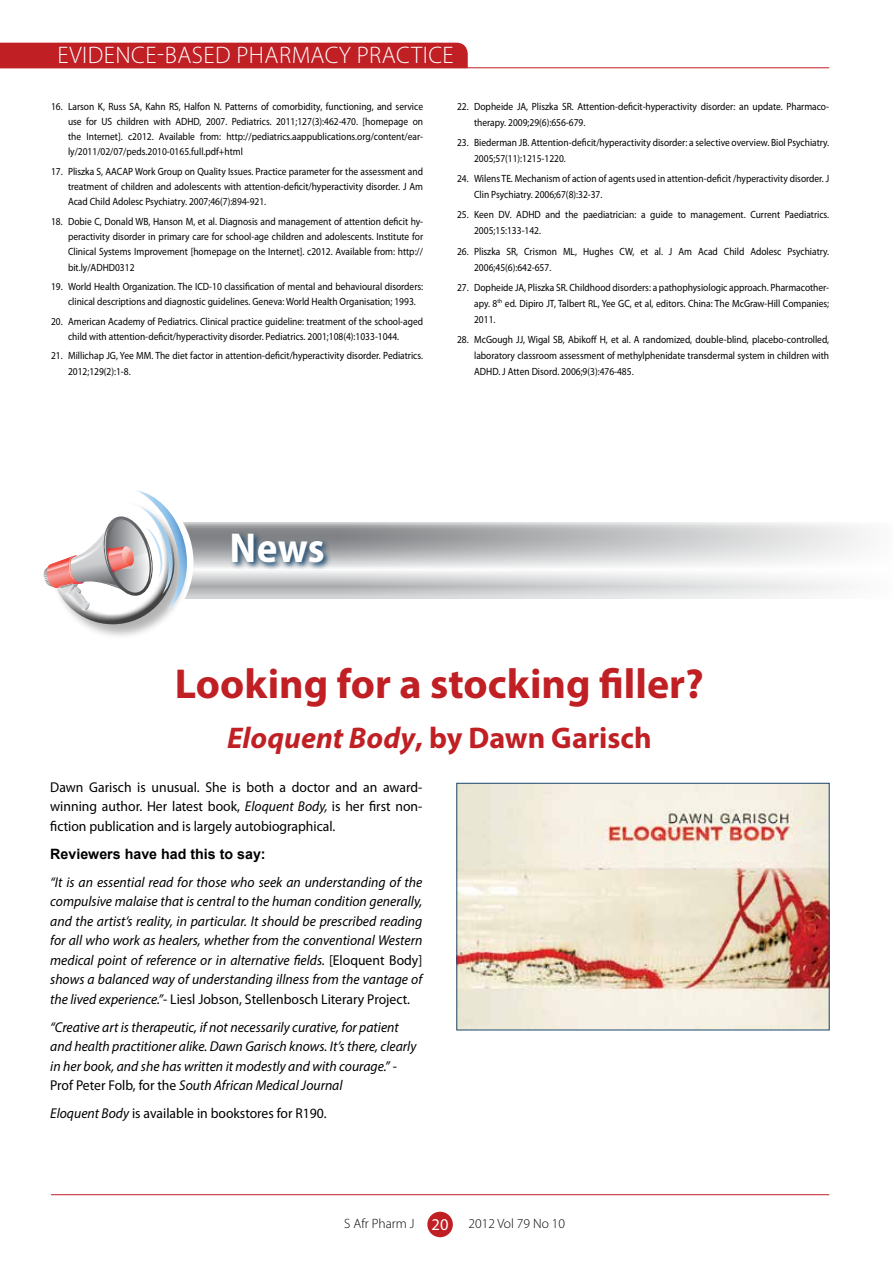
<style>
.page{position:relative;width:893px;height:1263px;background:#fff}
.page>*{position:absolute;margin:0;border:0;box-sizing:border-box;transform-origin:0 0}
.t1{font:700 42px "Myriad Pro";color:#c01f24}
.t2{font:700 semi-condensed 42px "Myriad Pro";color:#fff}
.t3{font:700 30px "Myriad Pro";color:#c01f24}
.t4{font:300 24px "Myriad Pro";letter-spacing:.02em;color:#fff}
.t5{font:italic 14.25px/19.5px "Myriad Pro";color:#000;text-align:justify;scale:.96 1}
.t6{font:14.25px/19.5px "Myriad Pro";color:#000;text-align:justify;scale:.96 1}
.t7{font:700 14.25px "Arial";color:#000}
.t8{font:300 13.5px "Myriad Pro";color:#000}
.t9{font:10.5px/15.3px "Myriad Pro";color:#000;scale:.9 1}
.s1{font-style:italic}
.s2{font-style:normal}
.s3{font-weight:400;font-size:16.5px;color:#fff}
</style>
<div class="page">
<hr style="left:51px;top:1194px;width:778px;height:1px;background:#c01f24">
<div style="left:427px;top:1212px;width:26px;height:25px;background:#c01f24;border-radius:50%"></div>
<svg style="left:0;top:42px;width:468px;height:27px;background:#c3292e"></svg>
<hr style="left:0;top:67px;width:829px;height:1px;background:#c01f24">
<svg style="left:192px;top:522px;width:672px;height:77px"></svg>
<div style="left:32px;top:481px;width:161px;height:162px;background:#fff;border-radius:50%"></div>
<div style="left:50px;top:500px;width:140px;height:140px;background:#000;opacity:.3"></div>
<div style="left:50px;top:520px;width:126px;height:105px;background:#000;opacity:.75"></div>
<svg style="left:230px;top:532px;width:102px;height:39px;background:#7d8d9a"></svg>
<svg style="left:43px;top:490px;width:149px;height:121px"></svg>
<img style="left:458px;top:785px;width:370px;height:243px">
<div style="left:456px;top:783px;width:374px;height:247px;border:1px solid #19476e"></div>
<h3 class="t4" style="left:58px;top:42px;width:398px">EVIDENCE-BASED PHARMACY PRACTICE</h3>
<p class="t9" style="left:68px;top:98px;width:396px;text-align:justify;text-indent:-17px">16. Larson K, Russ SA, Kahn RS, Halfon N. Patterns of comorbidity, functioning, and service use for US children with ADHD, 2007. Pediatrics. 2011;127(3):462-470. [homepage on the Internet]. c2012. Available from: http://pediatrics.aappublications.org/content/ear&shy;ly/2011/02/07/peds.2010-0165.full.pdf+html</p>
<p class="t9" style="left:68px;top:164px;width:396px;text-align:justify;text-indent:-17px">17. Pliszka S, AACAP Work Group on Quality Issues. Practice parameter for the assessment and treatment of children and adolescents with attention-deficit/hyperactivity disorder. J Am Acad Child Adolesc Psychiatry. 2007;46(7):894-921.</p>
<p class="t9" style="left:68px;top:213px;width:396px;text-align:justify;text-indent:-17px">18. Dobie C, Donald WB, Hanson M, et al. Diagnosis and management of attention deficit hy&shy;peractivity disorder in primary care for school-age children and adolescents. Institute for Clinical Systems Improvement [homepage on the Internet]. c2012. Available from: http:// bit.ly/ADHD0312</p>
<p class="t9" style="left:68px;top:279px;width:396px;text-indent:-17px">19. World Health Organization. The ICD-10 classification of mental and behavioural disorders: clinical descriptions and diagnostic guidelines. Geneva: World Health Organisation; 1993.</p>
<p class="t9" style="left:68px;top:313px;width:396px;text-indent:-17px">20. American Academy of Pediatrics. Clinical practice guideline: treatment of the school-aged child with attention-deficit/hyperactivity disorder. Pediatrics. 2001;108(4):1033-1044.</p>
<p class="t9" style="left:68px;top:348px;width:396px;text-indent:-17px">21. Millichap JG, Yee MM. The diet factor in attention-deficit/hyperactivity disorder. Pediatrics.<br>2012;129(2):1-8.</p>
<p class="t9" style="left:474px;top:98px;width:396px;line-height:16px;text-indent:-17px">22. Dopheide JA, Pliszka SR. Attention-deficit-hyperactivity disorder: an update. Pharmaco&shy;therapy. 2009;29(6):656-679.</p>
<p class="t9" style="left:474px;top:134px;width:396px;line-height:16px;text-indent:-17px">23. Biederman JB. Attention-deficit/hyperactivity disorder: a selective overview. Biol Psychiatry.<br>2005;57(11):1215-1220.</p>
<p class="t9" style="left:474px;top:170px;width:396px;line-height:16px;text-indent:-17px">24. Wilens TE. Mechanism of action of agents used in attention-deficit /hyperactivity disorder. J<br>Clin Psychiatry. 2006;67(8):32-37.</p>
<p class="t9" style="left:474px;top:207px;width:396px;line-height:16px;text-indent:-17px">25. Keen DV. ADHD and the paediatrician: a guide to management. Current Paediatrics.<br>2005;15:133-142.</p>
<p class="t9" style="left:474px;top:243px;width:396px;line-height:16px;text-indent:-17px">26. Pliszka SR, Crismon ML, Hughes CW, et al. J Am Acad Child Adolesc Psychiatry.<br>2006;45(6):642-657.</p>
<p class="t9" style="left:474px;top:279px;width:396px;line-height:15.9px;text-align:justify;text-indent:-17px">27. Dopheide JA, Pliszka SR. Childhood disorders: a pathophysiologic approach. Pharmacother&shy;apy. 8<sup>th</sup> ed. Dipiro JT, Talbert RL, Yee GC, et al, editors. China: The McGraw-Hill Companies; 2011.</p>
<p class="t9" style="left:474px;top:331px;width:396px;line-height:16px;text-align:justify;text-indent:-17px">28. McGough JJ, Wigal SB, Abikoff H, et al. A randomized, double-blind, placebo-controlled, laboratory classroom assessment of methylphenidate transdermal system in children with ADHD. J Atten Disord. 2006;9(3):476-485.</p>
<h1 class="t2" style="left:230px;top:525px;width:96px">News</h1>
<h1 class="t1" style="left:175px;top:656px;width:530px">Looking for a stocking filler?</h1>
<h2 class="t3" style="left:227px;top:719px;width:426px"><span class="s1">Eloquent Body</span>, by Dawn Garisch</h2>
<h3 class="t6" style="left:50px;top:777px;width:389px">Dawn Garisch is unusual. She is both a doctor and an award&shy;winning author. Her latest book, <span class="s1">Eloquent Body,</span> is her first non&shy;fiction publication and is largely autobiographical.</h3>
<h3 class="t7" style="left:50px;top:844px;width:217px">Reviewers have had this to say:</h3>
<p class="t5" style="left:50px;top:872px;width:389px">“It is an essential read for those who seek an understanding of the compulsive malaise that is central to the human condition generally, and the artist’s reality, in particular. It should be prescribed reading for all who work as healers, whether from the conventional Western medical point of reference or in alternative fields. <span class="s2">[Eloquent Body] </span>shows a balanced way of understanding illness from the vantage of the lived experience.”<span class="s2">- Liesl Jobson, Stellenbosch Literary Project.</span></p>
<p class="t5" style="left:50px;top:1017px;width:383px;text-align:left">“Creative art is therapeutic, if not necessarily curative, for patient and health practitioner alike. Dawn Garisch knows. It’s there, clearly in her book, and she has written it modestly and with courage.” <span class="s2">- Prof Peter Folb, for the</span> South African Medical Journal</p>
<h3 class="t6" style="left:50px;top:1103px;width:290px"><span class="s1">Eloquent Body</span> is available in bookstores for R190.</h3>
<p class="t8" style="left:344px;top:1216px;width:106px">S AFR PHARM J <span class="s3">20</span></p>
<p class="t8" style="left:469px;top:1216px;width:98px">2012 VOL 79 NO 10</p>
</div>
